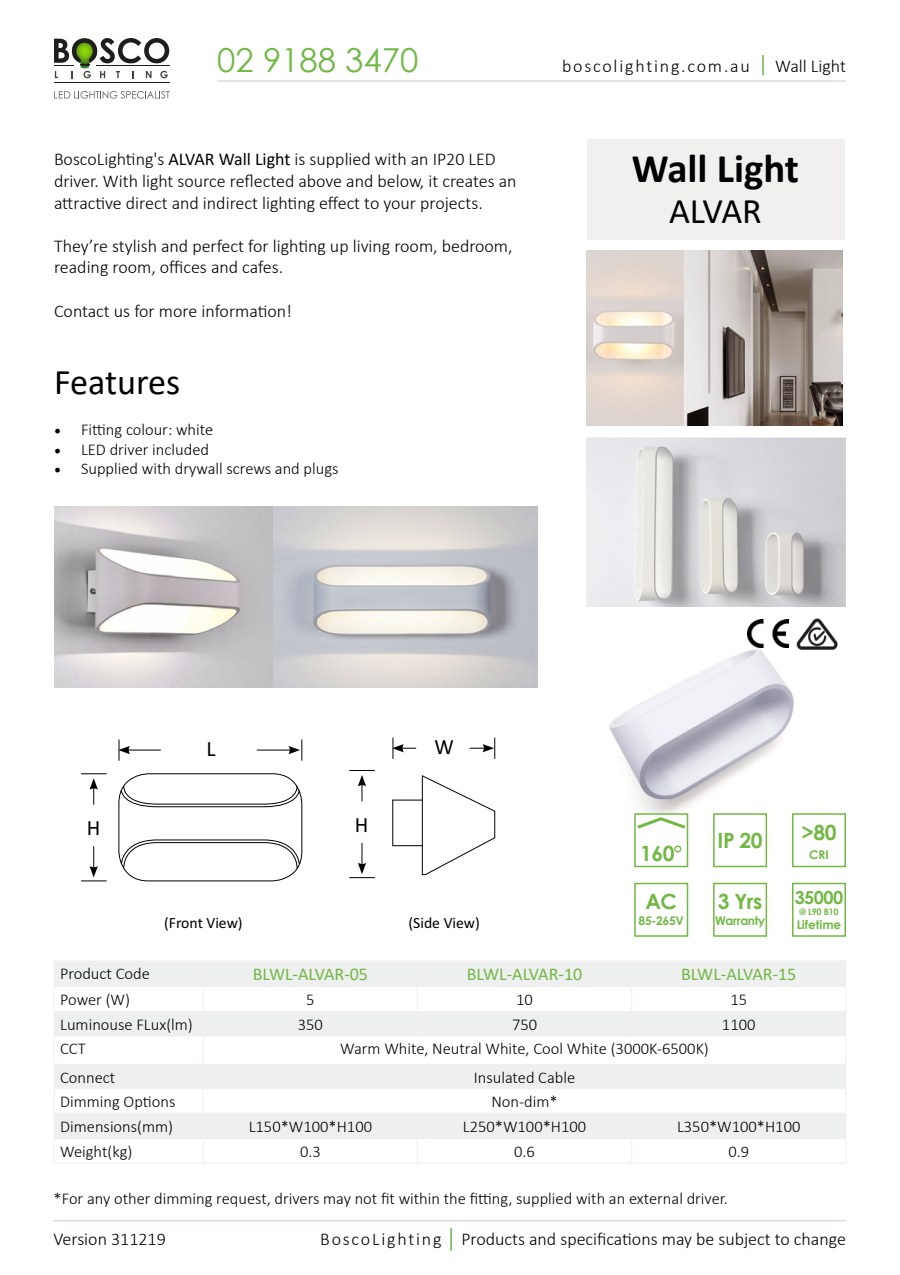
<style>
.page{position:relative;width:900px;height:1275px;background:#fff}
.page>*{position:absolute;margin:0;border:0;box-sizing:border-box;transform-origin:0 0}
.t1{font:700 40.8px "Calibri";color:#000}
.t2{font:36.15px "Calibri";color:#000}
.t3{font:33px "Century Gothic";color:#72b845}
.t4{font:21.75px "Calibri";color:#000}
.t5{font:700 21px "Century Gothic";letter-spacing:-.025em;color:#72b845}
.t6{font:300 18px/21.6px "Calibri";color:#000}
.t7{font:18px "Calibri";color:#72b845}
.t8{font:300 18px "Calibri";letter-spacing:.1em;color:#000}
.t9{font:700 18px "Century Gothic";letter-spacing:-.025em;color:#72b845}
.t10{font:300 16.5px "Calibri";color:#000}
.t11{font:15.75px "Calibri";color:#000}
.t12{font:700 12px "Century Gothic";letter-spacing:-.025em;color:#72b845}
.t13{font:700 12px "Century Gothic";color:#72b845}
.t14{font:700 9px "Century Gothic";letter-spacing:-.025em;color:#72b845}
.s1{font-weight:400}
.s2{font-family:"Minion Pro";font-weight:400;font-size:18px}
</style>
<div class="page">
<hr style="left:54px;top:82px;width:115px;height:1px;background:#1f1e1c">
<svg style="left:54px;top:38px;width:115px;height:40px"></svg>
<svg style="left:54px;top:91px;width:116px;height:8px"></svg>
<hr style="left:762px;top:55px;width:2px;height:21px;background:#72b845">
<hr style="left:217px;top:81px;width:629px;height:1px;background:#d3cac9">
<hr style="left:54px;top:1221px;width:792px;height:1px;background:#d3cac9">
<hr style="left:450px;top:1228px;width:2px;height:23px;background:#72b845">
<img style="left:609px;top:618px;width:219px;height:195px">
<div style="left:587px;top:139px;width:258px;height:100px;background:#f2efef"></div>
<div style="left:713px;top:883px;width:54px;height:54px;border:2px solid #72b845"></div>
<div style="left:792px;top:813px;width:54px;height:54px;border:2px solid #72b845"></div>
<div style="left:713px;top:813px;width:54px;height:54px;border:2px solid #72b845"></div>
<div style="left:792px;top:883px;width:54px;height:54px;border:2px solid #72b845"></div>
<div style="left:634px;top:883px;width:54px;height:54px;border:2px solid #72b845"></div>
<svg style="left:55px;top:962px;width:791px;height:176px;fill:#eeefef"></svg>
<hr style="left:54px;top:961px;width:149px;height:1px;background:#f2efef">
<hr style="left:203px;top:961px;width:214px;height:1px;background:#f2efef">
<hr style="left:417px;top:961px;width:215px;height:1px;background:#f2efef">
<hr style="left:632px;top:961px;width:214px;height:1px;background:#f2efef">
<hr style="left:54px;top:986px;width:149px;height:1px;background:#f2efef">
<hr style="left:203px;top:986px;width:214px;height:1px;background:#f2efef">
<hr style="left:417px;top:986px;width:215px;height:1px;background:#f2efef">
<hr style="left:632px;top:986px;width:214px;height:1px;background:#f2efef">
<hr style="left:54px;top:1011px;width:149px;height:1px;background:#f2efef">
<hr style="left:203px;top:1011px;width:214px;height:1px;background:#f2efef">
<hr style="left:417px;top:1011px;width:215px;height:1px;background:#f2efef">
<svg style="left:417px;top:962px;width:1px;height:74px"></svg>
<hr style="left:632px;top:1011px;width:214px;height:1px;background:#f2efef">
<svg style="left:631px;top:962px;width:1px;height:74px"></svg>
<hr style="left:54px;top:1036px;width:149px;height:1px;background:#f2efef">
<hr style="left:203px;top:1036px;width:214px;height:1px;background:#f2efef">
<hr style="left:417px;top:1036px;width:215px;height:1px;background:#f2efef">
<hr style="left:632px;top:1036px;width:214px;height:1px;background:#f2efef">
<hr style="left:54px;top:1064px;width:149px;height:1px;background:#f2efef">
<hr style="left:203px;top:1064px;width:214px;height:1px;background:#f2efef">
<hr style="left:417px;top:1064px;width:215px;height:1px;background:#f2efef">
<hr style="left:632px;top:1064px;width:214px;height:1px;background:#f2efef">
<hr style="left:54px;top:1089px;width:149px;height:1px;background:#f2efef">
<hr style="left:203px;top:1089px;width:214px;height:1px;background:#f2efef">
<hr style="left:417px;top:1089px;width:215px;height:1px;background:#f2efef">
<hr style="left:632px;top:1089px;width:214px;height:1px;background:#f2efef">
<hr style="left:54px;top:1113px;width:149px;height:1px;background:#f2efef">
<hr style="left:203px;top:1113px;width:214px;height:1px;background:#f2efef">
<hr style="left:417px;top:1113px;width:215px;height:1px;background:#f2efef">
<hr style="left:632px;top:1113px;width:214px;height:1px;background:#f2efef">
<hr style="left:54px;top:1138px;width:149px;height:1px;background:#f2efef">
<svg style="left:54px;top:962px;width:1px;height:201px"></svg>
<hr style="left:203px;top:1138px;width:214px;height:1px;background:#f2efef">
<svg style="left:203px;top:962px;width:1px;height:201px"></svg>
<hr style="left:417px;top:1138px;width:215px;height:1px;background:#f2efef">
<svg style="left:417px;top:1114px;width:1px;height:49px"></svg>
<hr style="left:632px;top:1138px;width:214px;height:1px;background:#f2efef">
<svg style="left:631px;top:1114px;width:1px;height:49px"></svg>
<hr style="left:54px;top:1163px;width:149px;height:1px;background:#f2efef">
<hr style="left:203px;top:1163px;width:214px;height:1px;background:#f2efef">
<hr style="left:417px;top:1163px;width:215px;height:1px;background:#f2efef">
<hr style="left:632px;top:1163px;width:214px;height:1px;background:#f2efef">
<div style="left:634px;top:813px;width:54px;height:54px;border:2px solid #72b845"></div>
<svg style="left:635px;top:816px;width:52px;height:15px"></svg>
<img style="left:748px;top:619px;width:40px;height:29px">
<img style="left:791px;top:619px;width:47px;height:30px">
<img style="left:54px;top:507px;width:483px;height:181px">
<img style="left:586px;top:437px;width:260px;height:170px">
<img style="left:586px;top:251px;width:257px;height:175px">
<svg style="left:81px;top:773px;width:26px;height:32px"></svg>
<svg style="left:349px;top:770px;width:26px;height:31px"></svg>
<svg style="left:81px;top:846px;width:26px;height:35px"></svg>
<svg style="left:349px;top:843px;width:26px;height:35px"></svg>
<hr style="left:127px;top:750px;width:34px;height:1px;background:#000">
<svg style="left:118px;top:739px;width:12px;height:22px"></svg>
<svg style="left:392px;top:738px;width:24px;height:21px"></svg>
<hr style="left:257px;top:750px;width:34px;height:1px;background:#000">
<svg style="left:289px;top:739px;width:13px;height:22px"></svg>
<svg style="left:470px;top:738px;width:25px;height:21px"></svg>
<svg style="left:118px;top:773px;width:185px;height:109px"></svg>
<div style="left:392px;top:800px;width:36px;height:46px;border:1px solid #000"></div>
<svg style="left:421px;top:775px;width:75px;height:101px"></svg>
<h3 class="t3" style="left:217px;top:37px;width:203px">02 9188 3470</h3>
<p class="t6" style="left:54px;top:148px;width:464px">BoscoLighting's <span class="s1">ALVAR Wall Light</span> is supplied with an IP20 LED driver. With light source reflected above and below, it creates an attractive direct and indirect lighting effect to your projects.</p>
<p class="t6" style="left:54px;top:235px;width:460px">They’re stylish and perfect for lighting up living room, bedroom, reading room, offices and cafes.</p>
<p class="t6" style="left:54px;top:300px;width:240px">Contact us for more information!</p>
<h2 class="t2" style="left:54px;top:357px;width:128px">Features</h2>
<p class="t10" style="left:54px;top:419px;width:161px"><span class="s2">•</span> Fitting colour: white</p>
<p class="t10" style="left:54px;top:439px;width:157px"><span class="s2">•</span> LED driver included</p>
<p class="t10" style="left:54px;top:459px;width:286px"><span class="s2">•</span> Supplied with drywall screws and plugs</p>
<p class="t8" style="left:562px;top:55px;width:189px">boscolighting.com.au</p>
<p class="t6" style="left:775px;top:55px;width:72px">Wall Light</p>
<h1 class="t1" style="left:632px;top:140px;width:169px">Wall Light</h1>
<h2 class="t2" style="left:669px;top:186px;width:94px">ALVAR</h2>
<h3 class="t4" style="left:206px;top:733px;width:11px">L</h3>
<h3 class="t4" style="left:435px;top:732px;width:21px">W</h3>
<h3 class="t4" style="left:87px;top:812px;width:15px">H</h3>
<h3 class="t4" style="left:355px;top:809px;width:15px">H</h3>
<p class="t11" style="left:164px;top:912px;width:80px">(Front View)</p>
<p class="t11" style="left:409px;top:912px;width:73px">(Side View)</p>
<p class="t5" style="left:640px;top:837px;width:44px">160°</p>
<p class="t5" style="left:646px;top:885px;width:33px">AC</p>
<p class="t12" style="left:639px;top:911px;width:47px">85-265V</p>
<p class="t5" style="left:718px;top:825px;width:46px">IP 20</p>
<p class="t5" style="left:718px;top:886px;width:46px">3 Yrs</p>
<p class="t12" style="left:715px;top:912px;width:51px">Warranty</p>
<p class="t5" style="left:801px;top:816px;width:37px">&gt;80</p>
<p class="t12" style="left:809px;top:845px;width:21px">CRI</p>
<p class="t9" style="left:795px;top:884px;width:50px">35000</p>
<p class="t14" style="left:799px;top:905px;width:41px">@ L90 B10</p>
<p class="t13" style="left:797px;top:916px;width:46px">Lifetime</p>
<p class="t10" style="left:60px;top:964px;width:91px">Product Code</p>
<p class="t7" style="left:253px;top:962px;width:117px">BLWL-ALVAR-05</p>
<p class="t7" style="left:467px;top:962px;width:117px">BLWL-ALVAR-10</p>
<p class="t7" style="left:681px;top:962px;width:117px">BLWL-ALVAR-15</p>
<p class="t10" style="left:60px;top:989px;width:71px">Power (W)</p>
<p class="t10" style="left:306px;top:989px;width:10px">5</p>
<p class="t10" style="left:516px;top:989px;width:18px">10</p>
<p class="t10" style="left:730px;top:989px;width:18px">15</p>
<p class="t10" style="left:60px;top:1014px;width:134px">Luminouse FLux(lm)</p>
<p class="t10" style="left:298px;top:1014px;width:27px">350</p>
<p class="t10" style="left:512px;top:1014px;width:27px">750</p>
<p class="t10" style="left:722px;top:1014px;width:35px">1100</p>
<p class="t10" style="left:60px;top:1039px;width:27px">CCT</p>
<p class="t10" style="left:340px;top:1039px;width:370px">Warm White, Neutral White, Cool White (3000K-6500K)</p>
<p class="t10" style="left:60px;top:1067px;width:57px">Connect</p>
<p class="t10" style="left:474px;top:1067px;width:103px">Insulated Cable</p>
<p class="t10" style="left:60px;top:1091px;width:117px">Dimming Options</p>
<p class="t10" style="left:491px;top:1091px;width:68px">Non-dim*</p>
<p class="t10" style="left:60px;top:1116px;width:115px">Dimensions(mm)</p>
<p class="t10" style="left:249px;top:1116px;width:125px">L150*W100*H100</p>
<p class="t10" style="left:463px;top:1116px;width:125px">L250*W100*H100</p>
<p class="t10" style="left:677px;top:1116px;width:125px">L350*W100*H100</p>
<p class="t10" style="left:60px;top:1141px;width:74px">Weight(kg)</p>
<p class="t10" style="left:300px;top:1141px;width:22px">0.3</p>
<p class="t10" style="left:514px;top:1141px;width:22px">0.6</p>
<p class="t10" style="left:728px;top:1141px;width:22px">0.9</p>
<p class="t10" style="left:54px;top:1189px;width:676px">*For any other dimming request, drivers may not fit within the fitting, supplied with an external driver.</p>
<p class="t6" style="left:54px;top:1228px;width:114px">Version 311219</p>
<p class="t6" style="left:320px;top:1228px;width:527px">BoscoLighting Products and specifications may be subject to change</p>
</div>
